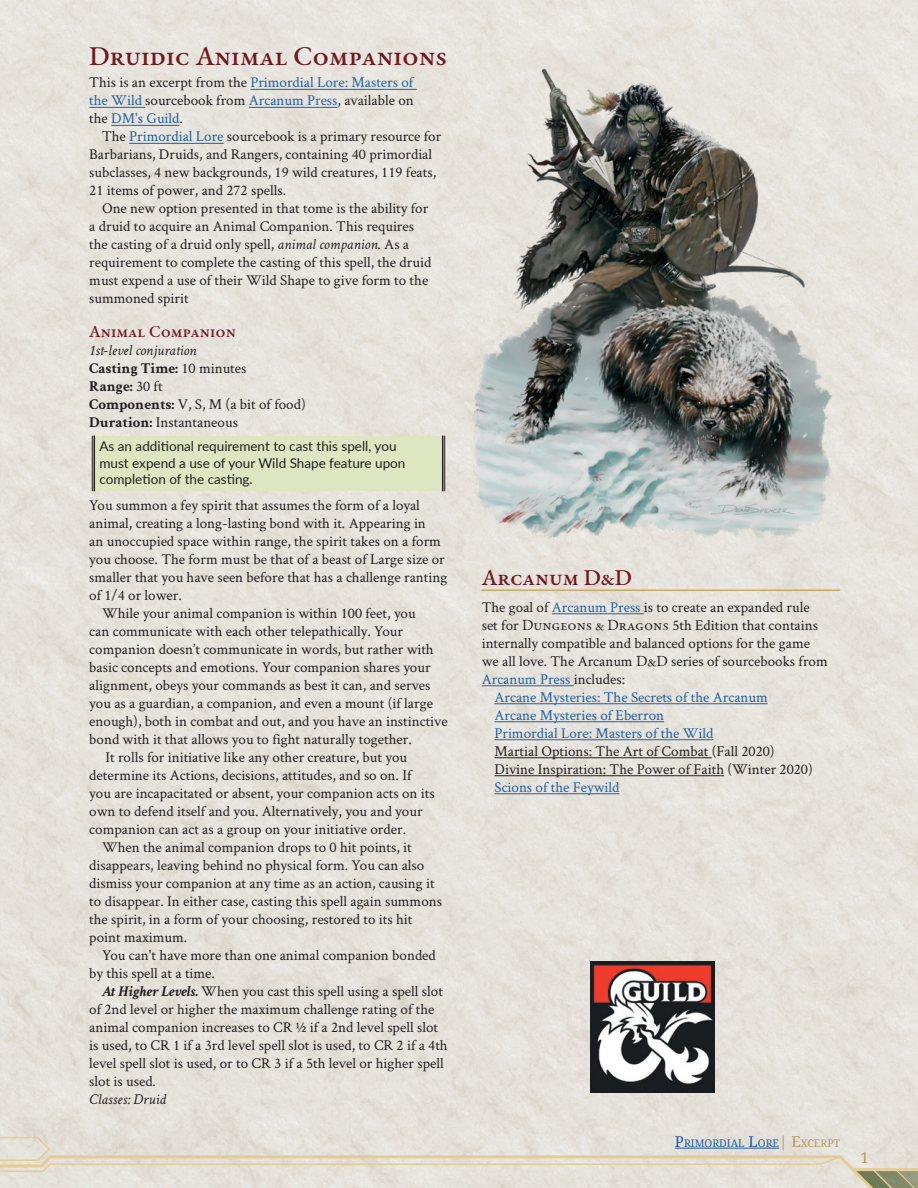
<style>
.page{position:relative;width:918px;height:1188px;background:#fff}
.page>*{position:absolute;margin:0;border:0;box-sizing:border-box;transform-origin:0 0}
.Heading_1_ToC{font:500 27px "EB Garamond";color:#6f1921}
.Heading_2_ToC{font:500 22.5px "EB Garamond";color:#6f1921}
.Heading_3{font:500 16.5px "EB Garamond";color:#6f1921}
.Core_Body_2{font:15px/18px "Crimson Text";color:#231f20}
.Core_Body{font:15px/18px "Crimson Text";color:#231f20}
.Inline_Subhead{font:15px/18px "Crimson Text";color:#231f20}
.Core_Body_2-2{font:15px "Crimson Text";color:#2060a0}
.Core_Metadata{font:italic 15px "Crimson Text";color:#231f20}
.Core_Body-2{font:700 15px "Crimson Text";color:#231f20}
.t1{font:15px "Noto Serif";color:#b69a63}
.Boxed_Text{font:13.5px/16.2px "Lato";color:#231f20}
.t2{font:10.5px "Noto Serif";color:#2060a0}
.s1{color:#2060a0}
.s2{font-style:italic}
.s3{font-weight:400}
.s4{font-weight:700}
.s5{font-weight:700;font-style:italic}
.s6{font-family:"EB Garamond"}
.s7{font-size:15px}
.s8{font-size:15px;color:#b69a63}
.s9{color:#b69a63}
</style>
<div class="page">
<img style="left:0;top:0;width:918px;height:1136px">
<svg style="left:0;top:1136px;width:918px;height:52px;background:#e2ddd1"></svg>
<hr style="left:675px;top:1148px;width:104px;height:1px;background:#2060a0">
<img style="left:465px;top:61px;width:375px;height:484px">
<img style="left:590px;top:961px;width:125px;height:131px">
<hr style="left:250px;top:89px;width:167px;height:1px;background:#2060a0">
<hr style="left:89px;top:107px;width:56px;height:1px;background:#2060a0">
<hr style="left:249px;top:107px;width:88px;height:1px;background:#2060a0">
<hr style="left:111px;top:125px;width:68px;height:1px;background:#2060a0">
<hr style="left:129px;top:143px;width:95px;height:1px;background:#2060a0">
<div style="left:94px;top:436px;width:349px;height:55px;background:#dde6c1"></div>
<hr style="left:92px;top:436px;width:1px;height:55px;background:#231f20">
<hr style="left:94px;top:436px;width:1px;height:55px;background:#231f20">
<hr style="left:444px;top:436px;width:1px;height:55px;background:#231f20">
<hr style="left:442px;top:436px;width:1px;height:55px;background:#231f20">
<hr style="left:482px;top:590px;width:358px;height:1px;background:#c6ab66">
<hr style="left:552px;top:613px;width:92px;height:1px;background:#2060a0">
<hr style="left:482px;top:685px;width:92px;height:1px;background:#2060a0">
<hr style="left:495px;top:703px;width:273px;height:1px;background:#2060a0">
<hr style="left:495px;top:721px;width:169px;height:1px;background:#2060a0">
<hr style="left:495px;top:739px;width:218px;height:1px;background:#2060a0">
<hr style="left:495px;top:757px;width:217px;height:1px;background:#231f20">
<hr style="left:495px;top:775px;width:229px;height:1px;background:#231f20">
<hr style="left:495px;top:793px;width:125px;height:1px;background:#2060a0">
<p class="Heading_1_ToC" style="left:89px;top:38px;width:360px">Druidic Animal Companions</p>
<p class="Core_Body" style="left:89px;top:73px;width:326px;text-align:justify">This is an excerpt from the <span class="s1">Primordial Lore: Masters of the Wild</span> sourcebook from <span class="s1">Arcanum Press</span>, available on the <span class="s1">DM's Guild</span>.</p>
<p class="Core_Body_2" style="left:89px;top:127px;width:354px;text-indent:13px">The <span class="s1">Primordial Lore</span> sourcebook is a primary resource for Barbarians, Druids, and Rangers, containing 40 primordial subclasses, 4 new backgrounds, 19 wild creatures, 119 feats, 21 items of power, and 272 spells.</p>
<p class="Core_Body_2" style="left:89px;top:199px;width:343px;text-indent:13px">One new option presented in that tome is the ability for a druid to acquire an Animal Companion. This requires the casting of a druid only spell, <span class="s2">animal companion</span>. As a requirement to complete the casting of this spell, the druid must expend a use of their Wild Shape to give form to the summoned spirit</p>
<p class="Heading_3" style="left:89px;top:320px;width:148px">Animal Companion</p>
<p class="Core_Metadata" style="left:89px;top:341px;width:109px">1st-level conjuration</p>
<p class="Core_Body-2" style="left:89px;top:359px;width:159px">Casting Time: <span class="s3">10 minutes</span></p>
<p class="Core_Body-2" style="left:89px;top:377px;width:75px">Range: <span class="s3">30 ft</span></p>
<p class="Core_Body" style="left:89px;top:394px;width:218px"><span class="s4">Components:</span> V, S, M (a bit of food)</p>
<p class="Core_Body" style="left:89px;top:412px;width:150px"><span class="s4">Duration:</span> Instantaneous</p>
<p class="Boxed_Text" style="left:99px;top:438px;width:307px">As an additional requirement to cast this spell, you must expend a use of your Wild Shape feature upon completion of the casting.</p>
<p class="Core_Body" style="left:89px;top:496px;width:360px">You summon a fey spirit that assumes the form of a loyal animal, creating a long-lasting bond with it. Appearing in<br>an unoccupied space within range, the spirit takes on a form you choose. The form must be that of a beast of Large size or smaller that you have seen before that has a challenge ranting of 1/4 or lower.</p>
<p class="Core_Body_2" style="left:89px;top:604px;width:360px;text-indent:13px">While your animal companion is within 100 feet, you<br>can communicate with each other telepathically. Your companion doesn’t communicate in words, but rather with basic concepts and emotions. Your companion shares your alignment, obeys your commands as best it can, and serves you as a guardian, a companion, and even a mount (if large enough), both in combat and out, and you have an instinctive bond with it that allows you to fight naturally together.</p>
<p class="Core_Body_2" style="left:89px;top:748px;width:347px;text-indent:16px">It rolls for initiative like any other creature, but you determine its Actions, decisions, attitudes, and so on. If you are incapacitated or absent, your companion acts on its own to defend itself and you. Alternatively, you and your companion can act as a group on your initiative order.</p>
<p class="Core_Body_2" style="left:89px;top:838px;width:354px;text-indent:13px">When the animal companion drops to 0 hit points, it disappears, leaving behind no physical form. You can also dismiss your companion at any time as an action, causing it to disappear. In either case, casting this spell again summons the spirit, in a form of your choosing, restored to its hit point maximum.</p>
<p class="Core_Body_2" style="left:89px;top:946px;width:348px;text-indent:13px">You can't have more than one animal companion bonded by this spell at a time.</p>
<p class="Inline_Subhead" style="left:89px;top:982px;width:360px;text-indent:13px"><span class="s5">At Higher Levels.</span> When you cast this spell using a spell slot of 2nd level or higher the maximum challenge rating of the animal companion increases to CR ½ if a 2nd level spell slot is used, to CR 1 if a 3rd level spell slot is used, to CR 2 if a 4th level spell slot is used, or to CR 3 if a 5th level or higher spell slot is used.</p>
<p class="Core_Metadata" style="left:89px;top:1091px;width:78px">Classes: Druid</p>
<p class="Heading_2_ToC" style="left:482px;top:563px;width:152px">Arcanum D&amp;D</p>
<p class="Core_Body" style="left:482px;top:597px;width:348px">The goal of <span class="s1">Arcanum Press</span> is to create an expanded rule set for <span class="s6">Dungeons &amp; Dragons</span> 5th Edition that contains internally compatible and balanced options for the game we all love. The Arcanum <span class="s6">D&amp;D</span> series of sourcebooks from <span class="s1">Arcanum Press</span> includes:</p>
<p class="Core_Body_2-2" style="left:495px;top:687px;width:275px">Arcane Mysteries: The Secrets of the Arcanum</p>
<p class="Core_Body_2-2" style="left:495px;top:705px;width:171px">Arcane Mysteries of Eberron</p>
<p class="Core_Body_2-2" style="left:495px;top:723px;width:220px">Primordial Lore: Masters of the Wild</p>
<p class="Core_Body_2" style="left:495px;top:741px;width:282px">Martial Options: The Art of Combat (Fall 2020)</p>
<p class="Core_Body_2" style="left:495px;top:759px;width:320px">Divine Inspiration: The Power of Faith (Winter 2020)</p>
<p class="Core_Body_2-2" style="left:495px;top:777px;width:127px">Scions of the Feywild</p>
<p class="t2" style="left:675px;top:1136px;width:167px"><span class="s7">P</span>RIMORDIAL <span class="s7">L</span>ORE<span class="s8">| E</span><span class="s9">XCERPT</span></p>
<p class="t1" style="left:860px;top:1148px;width:10px">1</p>
</div>
